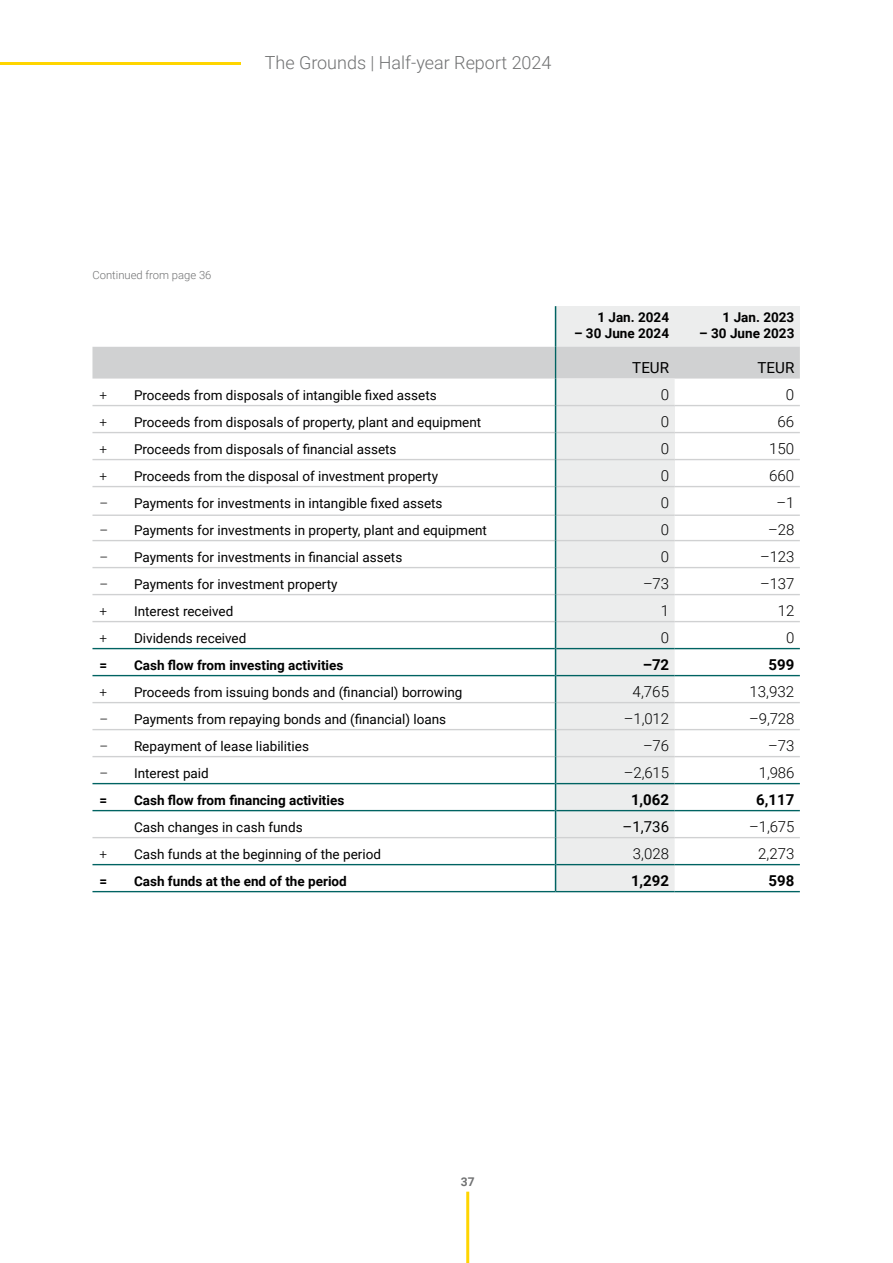
<style>
.page{position:relative;width:893px;height:1263px;background:#fff}
.page>*{position:absolute;margin:0;border:0;box-sizing:border-box;transform-origin:0 0}
.t1{font:300 18px "Roboto";color:#707172}
.t2{font:300 15.15px "Roboto";color:#000}
.t3{font:15.15px "Roboto";color:#000}
.t4{font:300 15px "Roboto";letter-spacing:-.01em;color:#000}
.t5{font:700 15px "Roboto";color:#000}
.t6{font:15px "Roboto";color:#000}
.t7{font:13.5px "Roboto";color:#000}
.t8{font:700 13.5px "Roboto";color:#000}
.t9{font:300 13.5px "Roboto";color:#000}
.t10{font:700 12px "Roboto";color:#707172}
.t11{font:300 11.25px "Roboto";color:#707172}
.s1{font-weight:300}
</style>
<div class="page">
<hr style="left:466px;top:1192px;width:3px;height:71px;background:#ffd500">
<hr style="left:0;top:63px;width:241px;height:2px;background:#ffd500">
<div style="left:556px;top:306px;width:119px;height:41px;background:#eceded"></div>
<div style="left:675px;top:306px;width:125px;height:41px;background:#eceded"></div>
<hr style="left:92px;top:891px;width:464px;height:1px;background:#006362">
<hr style="left:555px;top:306px;width:1px;height:41px;background:#006362">
<hr style="left:556px;top:891px;width:119px;height:1px;background:#006362">
<hr style="left:675px;top:891px;width:125px;height:1px;background:#006362">
<svg style="left:92px;top:347px;width:708px;height:544px"></svg>
<hr style="left:556px;top:729px;width:119px;height:1px;background:#d0d1d2">
<hr style="left:675px;top:729px;width:125px;height:1px;background:#d0d1d2">
<h1 class="t1" style="left:265px;top:50px;width:288px">The Grounds | Half-year Report 2024</h1>
<p class="t11" style="left:92px;top:267px;width:121px">Continued from page 36</p>
<p class="t8" style="left:597px;top:308px;width:73px">1 Jan. 2024</p>
<p class="t8" style="left:574px;top:324px;width:97px">– 30 June 2024</p>
<p class="t8" style="left:723px;top:308px;width:73px">1 Jan. 2023</p>
<p class="t8" style="left:699px;top:324px;width:97px">– 30 June 2023</p>
<p class="t3" style="left:632px;top:357px;width:38px">TEUR</p>
<p class="t3" style="left:757px;top:357px;width:38px">TEUR</p>
<p class="t9" style="left:99px;top:386px;width:9px">+</p>
<p class="t7" style="left:134px;top:386px;width:304px">Proceeds from disposals of intangible fixed assets</p>
<p class="t2" style="left:661px;top:384px;width:10px">0</p>
<p class="t2" style="left:786px;top:384px;width:10px">0</p>
<p class="t9" style="left:99px;top:413px;width:9px">+</p>
<p class="t7" style="left:134px;top:413px;width:349px">Proceeds from disposals of property, plant and equipment</p>
<p class="t2" style="left:661px;top:411px;width:10px">0</p>
<p class="t2" style="left:777px;top:411px;width:18px">66</p>
<p class="t9" style="left:99px;top:440px;width:9px">+</p>
<p class="t7" style="left:134px;top:440px;width:264px">Proceeds from disposals of financial assets</p>
<p class="t2" style="left:661px;top:438px;width:10px">0</p>
<p class="t2" style="left:769px;top:438px;width:27px">150</p>
<p class="t9" style="left:99px;top:467px;width:9px">+</p>
<p class="t7" style="left:134px;top:467px;width:306px">Proceeds from the disposal of investment property</p>
<p class="t2" style="left:661px;top:465px;width:10px">0</p>
<p class="t2" style="left:769px;top:465px;width:27px">660</p>
<p class="t7" style="left:99px;top:494px;width:345px"><span class="s1">–</span> Payments for investments in intangible fixed assets</p>
<p class="t4" style="left:661px;top:492px;width:10px">0</p>
<p class="t4" style="left:776px;top:492px;width:19px">–1</p>
<p class="t7" style="left:99px;top:521px;width:389px"><span class="s1">–</span> Payments for investments in property, plant and equipment</p>
<p class="t4" style="left:661px;top:519px;width:10px">0</p>
<p class="t4" style="left:768px;top:519px;width:28px">–28</p>
<p class="t7" style="left:99px;top:548px;width:304px"><span class="s1">–</span> Payments for investments in financial assets</p>
<p class="t4" style="left:661px;top:546px;width:10px">0</p>
<p class="t4" style="left:760px;top:546px;width:36px">–123</p>
<p class="t7" style="left:99px;top:575px;width:240px"><span class="s1">–</span> Payments for investment property</p>
<p class="t4" style="left:643px;top:573px;width:28px">–73</p>
<p class="t4" style="left:760px;top:573px;width:36px">–137</p>
<p class="t9" style="left:99px;top:602px;width:9px">+</p>
<p class="t7" style="left:134px;top:602px;width:101px">Interest received</p>
<p class="t4" style="left:661px;top:600px;width:10px">1</p>
<p class="t4" style="left:778px;top:600px;width:18px">12</p>
<p class="t9" style="left:99px;top:629px;width:9px">+</p>
<p class="t7" style="left:134px;top:629px;width:114px">Dividends received</p>
<p class="t4" style="left:661px;top:627px;width:10px">0</p>
<p class="t4" style="left:786px;top:627px;width:10px">0</p>
<p class="t8" style="left:99px;top:656px;width:9px">=</p>
<p class="t8" style="left:134px;top:656px;width:211px">Cash flow from investing activities</p>
<p class="t5" style="left:643px;top:654px;width:28px">–72</p>
<p class="t5" style="left:768px;top:654px;width:27px">599</p>
<p class="t9" style="left:99px;top:683px;width:9px">+</p>
<p class="t7" style="left:134px;top:683px;width:330px">Proceeds from issuing bonds and (financial) borrowing</p>
<p class="t2" style="left:633px;top:681px;width:38px">4,765</p>
<p class="t2" style="left:749px;top:681px;width:46px">13,932</p>
<p class="t7" style="left:99px;top:710px;width:348px"><span class="s1">–</span> Payments from repaying bonds and (financial) loans</p>
<p class="t4" style="left:624px;top:708px;width:47px">–1,012</p>
<p class="t4" style="left:749px;top:708px;width:47px">–9,728</p>
<p class="t7" style="left:99px;top:737px;width:211px"><span class="s1">–</span> Repayment of lease liabilities</p>
<p class="t4" style="left:643px;top:735px;width:28px">–76</p>
<p class="t4" style="left:768px;top:735px;width:28px">–73</p>
<p class="t7" style="left:99px;top:764px;width:111px"><span class="s1">–</span> Interest paid</p>
<p class="t4" style="left:624px;top:762px;width:47px">–2,615</p>
<p class="t4" style="left:759px;top:762px;width:37px">1,986</p>
<p class="t8" style="left:99px;top:791px;width:9px">=</p>
<p class="t8" style="left:134px;top:791px;width:212px">Cash flow from financing activities</p>
<p class="t5" style="left:631px;top:789px;width:40px">1,062</p>
<p class="t5" style="left:756px;top:789px;width:40px">6,117</p>
<p class="t7" style="left:134px;top:818px;width:170px">Cash changes in cash funds</p>
<p class="t6" style="left:623px;top:816px;width:48px">–1,736</p>
<p class="t4" style="left:749px;top:816px;width:47px">–1,675</p>
<p class="t9" style="left:99px;top:845px;width:9px">+</p>
<p class="t7" style="left:134px;top:845px;width:248px">Cash funds at the beginning of the period</p>
<p class="t4" style="left:633px;top:843px;width:38px">3,028</p>
<p class="t4" style="left:758px;top:843px;width:38px">2,273</p>
<p class="t8" style="left:99px;top:872px;width:9px">=</p>
<p class="t8" style="left:134px;top:872px;width:214px">Cash funds at the end of the period</p>
<p class="t5" style="left:631px;top:870px;width:40px">1,292</p>
<p class="t5" style="left:768px;top:870px;width:27px">598</p>
<p class="t10" style="left:461px;top:1173px;width:15px">37</p>
</div>
